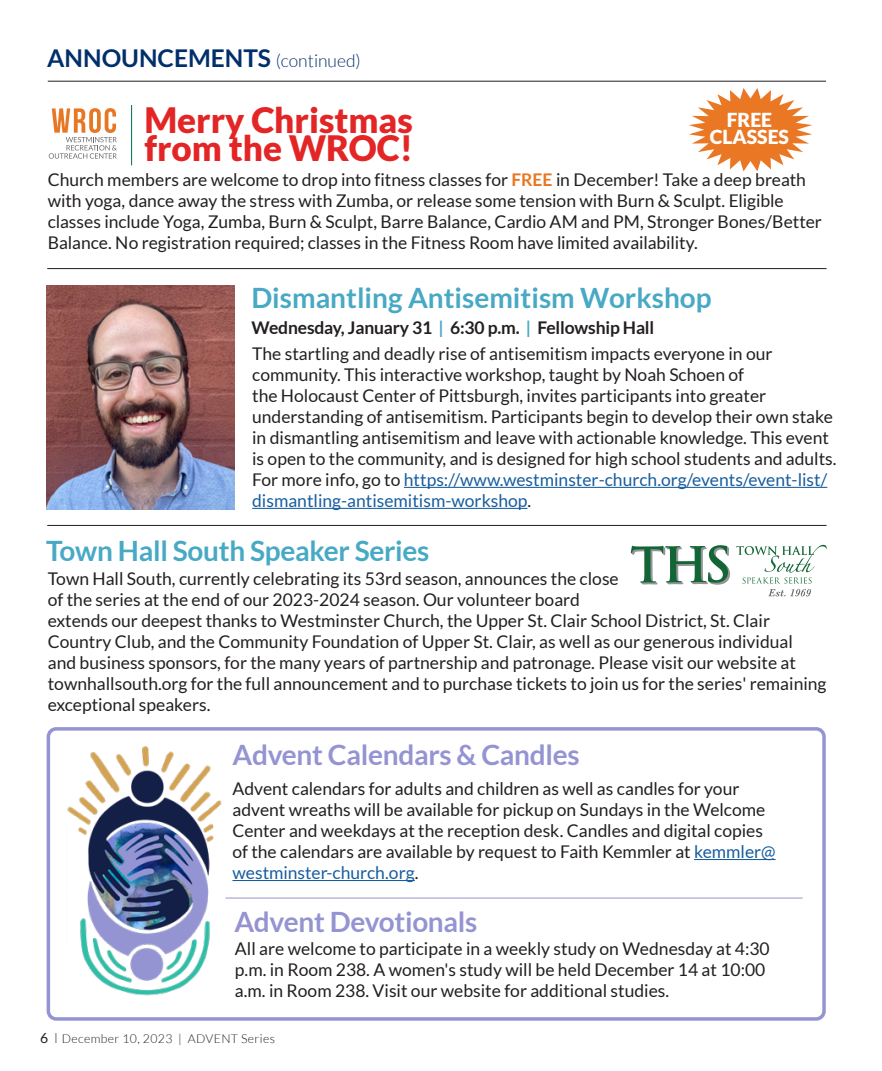
<style>
.page{position:relative;width:882px;height:1071px;background:#fff}
.page>*{position:absolute;margin:0;border:0;box-sizing:border-box;transform-origin:0 0}
.t1{font:900 35px/28px "Lato";color:#e32525}
.t2{font:700 28px "Lato";color:#48a9c5}
.t3{font:700 28px "Lato";letter-spacing:-.01em;color:#9594d2}
.t4{font:700 24.5px "Lato";color:#002f6c}
.t5{font:900 19.43px "Lato";color:#fff}
.t6{font:17.5px/21px "Lato";color:#231f20}
.t7{font:700 17.5px "Lato";letter-spacing:-.01em;color:#231f20}
.t8{font:300 12.25px "Lato";letter-spacing:.03em;color:#231f20}
.s1{font-weight:300;font-size:17.5px}
.s2{font-weight:700;color:#e87722}
.s3{color:#48a9c5}
.s4{color:#175d9e}
.s5{font-weight:400;font-size:14px}
.s6{font-family:"Filosofia Unicase";font-weight:400;font-size:14px}
</style>
<div class="page">
<hr style="left:48px;top:81px;width:778px;height:1px;background:#231f20">
<hr style="left:47px;top:268px;width:780px;height:1px;background:#231f20">
<hr style="left:47px;top:525px;width:780px;height:1px;background:#231f20">
<div style="left:47px;top:727px;width:779px;height:294px;border:4px solid #9594d2;border-radius:8px"></div>
<hr style="left:694px;top:859px;width:82px;height:1px;background:#175d9e">
<hr style="left:232px;top:880px;width:183px;height:1px;background:#175d9e">
<img style="left:67px;top:746px;width:155px;height:250px">
<hr style="left:226px;top:898px;width:577px;height:1px;background:#9594d2">
<hr style="left:404px;top:487px;width:423px;height:1px;background:#175d9e">
<hr style="left:252px;top:508px;width:276px;height:1px;background:#175d9e">
<img style="left:47px;top:286px;width:187px;height:223px">
<svg style="left:631px;top:545px;width:99px;height:40px"></svg>
<svg style="left:736px;top:545px;width:91px;height:51px"></svg>
<svg style="left:49px;top:108px;width:68px;height:51px"></svg>
<hr style="left:131px;top:105px;width:1px;height:60px;background:#016f45">
<svg style="left:689px;top:88px;width:123px;height:83px"></svg>
<p class="t4" style="left:47px;top:44px;width:315px">ANNOUNCEMENTS <span class="s1">(continued)</span></p>
<p class="t1" style="left:144px;top:106px;width:270px">Merry Christmas from the WROC!</p>
<p class="t5" style="left:727px;top:108px;width:47px">FREE</p>
<p class="t5" style="left:710px;top:126px;width:81px">CLASSES</p>
<p class="t6" style="left:48px;top:170px;width:776px">Church members are welcome to drop into fitness classes for <span class="s2">FREE</span> in December! Take a deep breath with yoga, dance away the stress with Zumba, or release some tension with Burn &amp; Sculpt. Eligible classes include Yoga, Zumba, Burn &amp; Sculpt, Barre Balance, Cardio AM and PM, Stronger Bones/Better Balance. No registration required; classes in the Fitness Room have limited availability.</p>
<p class="t2" style="left:251px;top:282px;width:462px">Dismantling Antisemitism Workshop</p>
<p class="t7" style="left:251px;top:317px;width:404px">Wednesday, January 31 <span class="s3">|</span> 6:30 p.m. <span class="s3">|</span> Fellowship Hall</p>
<p class="t6" style="left:252px;top:343px;width:586px">The startling and deadly rise of antisemitism impacts everyone in our community. This interactive workshop, taught by Noah Schoen of<br>the Holocaust Center of Pittsburgh, invites participants into greater understanding of antisemitism. Participants begin to develop their own stake in dismantling antisemitism and leave with actionable knowledge. This event is open to the community, and is designed for high school students and adults.<br>For more info, go to <span class="s4">https://www.westminster-church.org/events/event-list/ dismantling-antisemitism-workshop</span>.</p>
<p class="t2" style="left:46px;top:535px;width:385px">Town Hall South Speaker Series</p>
<p class="t6" style="left:48px;top:568px;width:780px">Town Hall South, currently celebrating its 53rd season, announces the close<br>of the series at the end of our 2023-2024 season. Our volunteer board<br>extends our deepest thanks to Westminster Church, the Upper St. Clair School District, St. Clair Country Club, and the Community Foundation of Upper St. Clair, as well as our generous individual<br>and business sponsors, for the many years of partnership and patronage. Please visit our website at townhallsouth.org for the full announcement and to purchase tickets to join us for the series' remaining exceptional speakers.</p>
<p class="t3" style="left:232px;top:739px;width:349px">Advent Calendars &amp; Candles</p>
<p class="t6" style="left:232px;top:778px;width:545px">Advent calendars for adults and children as well as candles for your advent wreaths will be available for pickup on Sundays in the Welcome Center and weekdays at the reception desk. Candles and digital copies of the calendars are available by request to Faith Kemmler at <span class="s4">kemmler@ westminster-church.org</span>.</p>
<p class="t3" style="left:234px;top:906px;width:245px">Advent Devotionals</p>
<p class="t6" style="left:235px;top:938px;width:536px">All are welcome to participate in a weekly study on Wednesday at 4:30 p.m. in Room 238. A women's study will be held December 14 at 10:00 a.m. in Room 238. Visit our website for additional studies.</p>
<p class="t8" style="left:40px;top:1032px;width:236px"><span class="s5">6</span> <span class="s6">|</span> December 10, 2023 | ADVENT Series</p>
</div>
